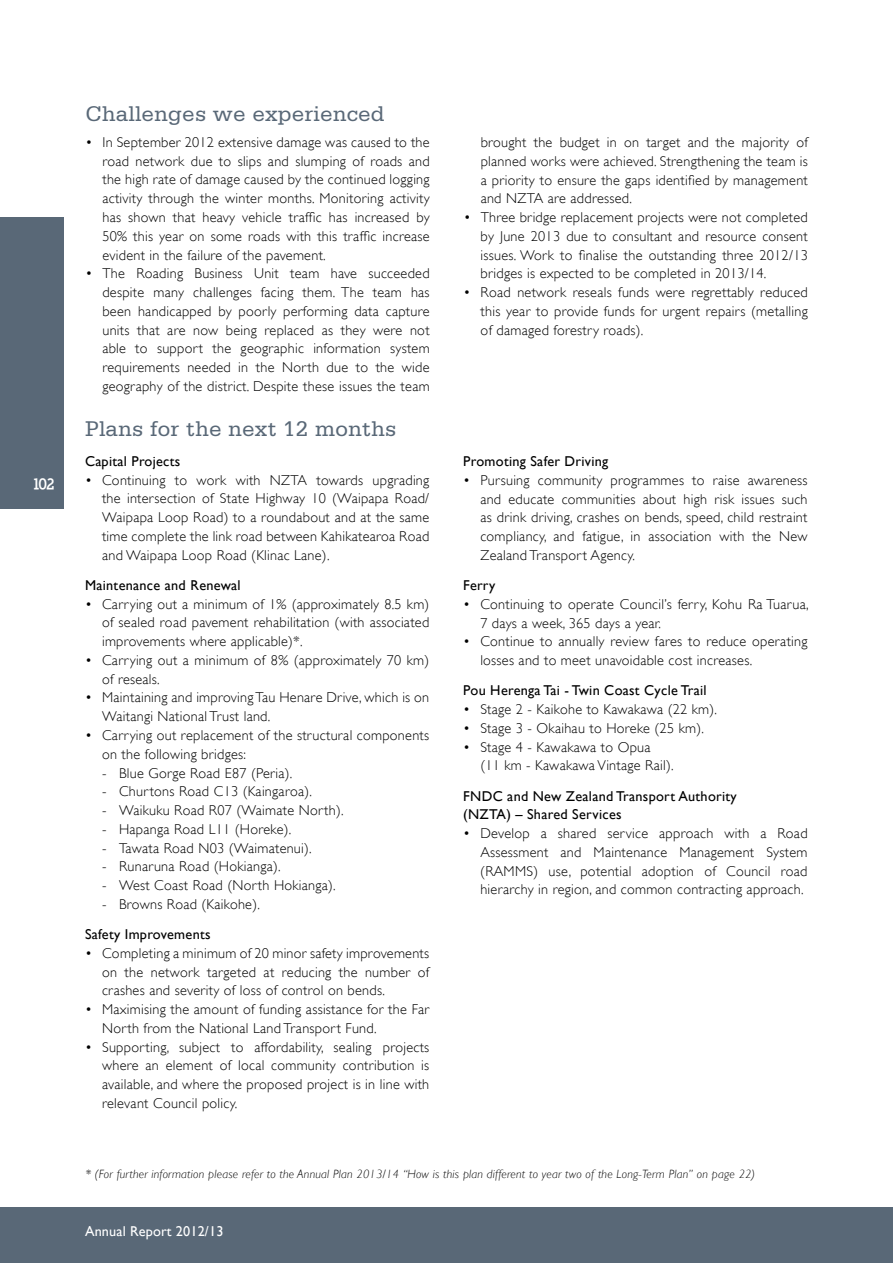
<style>
.page{position:relative;width:893px;height:1263px;background:#fff}
.page>*{position:absolute;margin:0;border:0;box-sizing:border-box;transform-origin:0 0}
.t1{font:22.5px "Serifa Std";letter-spacing:.01em;color:#596877}
.t2{font:900 15px "Nilland";color:#fff}
.t3{font:300 14.25px/18.8px "Gill Sans";letter-spacing:.02em;color:#000;text-align:justify}
.t4{font:14.25px/18.8px "Gill Sans";letter-spacing:.02em;color:#000}
.t5{font:14.25px "Gill Sans";letter-spacing:.01em;color:#fff}
.t6{font:italic 300 12px "Gill Sans";letter-spacing:.02em;color:#000}
</style>
<div class="page">
<div style="left:0;top:217px;width:64px;height:291px;background:#596877"></div>
<div style="left:0;top:1208px;width:893px;height:55px;background:#596877"></div>
<p class="t2" style="left:33px;top:474px;width:24px">102</p>
<h1 class="t1" style="left:85px;top:102px;width:301px">Challenges we experienced</h1>
<p class="t3" style="left:102px;top:133px;width:329px;text-indent:-17px">• In September 2012 extensive damage was caused to the road network due to slips and slumping of roads and the high rate of damage caused by the continued logging activity through the winter months. Monitoring activity has shown that heavy vehicle traffic has increased by 50% this year on some roads with this traffic increase evident in the failure of the pavement.</p>
<p class="t3" style="left:102px;top:264px;width:329px;text-indent:-17px">• The Roading Business Unit team have succeeded despite many challenges facing them. The team has been handicapped by poorly performing data capture units that are now being replaced as they were not able to support the geographic information system requirements needed in the North due to the wide geography of the district. Despite these issues the team</p>
<h1 class="t1" style="left:85px;top:416px;width:313px">Plans for the next 12 months</h1>
<p class="t4" style="left:85px;top:452px;width:97px">Capital Projects</p>
<p class="t3" style="left:102px;top:471px;width:329px;text-indent:-17px">• Continuing to work with NZTA towards upgrading the intersection of State Highway 10 (Waipapa Road/ Waipapa Loop Road) to a roundabout and at the same time complete the link road between Kahikatearoa Road and Waipapa Loop Road (Klinac Lane).</p>
<p class="t4" style="left:85px;top:576px;width:157px">Maintenance and Renewal</p>
<p class="t3" style="left:102px;top:594px;width:329px;text-indent:-17px">• Carrying out a minimum of 1% (approximately 8.5 km) of sealed road pavement rehabilitation (with associated improvements where applicable)*.</p>
<p class="t3" style="left:102px;top:651px;width:329px;text-indent:-17px">• Carrying out a minimum of 8% (approximately 70 km) of reseals.</p>
<p class="t3" style="left:102px;top:688px;width:329px;text-indent:-17px">• Maintaining and improvingTau Henare Drive, which is on<br>Waitangi National Trust land.</p>
<p class="t3" style="left:102px;top:726px;width:329px;text-indent:-17px">• Carrying out replacement of the structural components on the following bridges:</p>
<p class="t3" style="left:102px;top:763px;width:192px">- Blue Gorge Road E87 (Peria).</p>
<p class="t3" style="left:102px;top:782px;width:211px">- Churtons Road C13 (Kaingaroa).</p>
<p class="t3" style="left:102px;top:801px;width:243px">- Waikuku Road R07 (Waimate North).</p>
<p class="t3" style="left:102px;top:820px;width:191px">- Hapanga Road L11 (Horeke).</p>
<p class="t3" style="left:102px;top:838px;width:211px">- Tawata Road N03 (Waimatenui).</p>
<p class="t3" style="left:102px;top:857px;width:180px">- Runaruna Road (Hokianga).</p>
<p class="t3" style="left:102px;top:876px;width:235px">- West Coast Road (North Hokianga).</p>
<p class="t3" style="left:102px;top:895px;width:159px">- Browns Road (Kaikohe).</p>
<p class="t4" style="left:85px;top:925px;width:127px">Safety Improvements</p>
<p class="t3" style="left:102px;top:944px;width:329px;text-indent:-17px">• Completing a minimum of 20 minor safety improvements on the network targeted at reducing the number of crashes and severity of loss of control on bends.</p>
<p class="t3" style="left:102px;top:1000px;width:329px;text-indent:-17px">• Maximising the amount of funding assistance for the Far<br>North from the National Land Transport Fund.</p>
<p class="t3" style="left:102px;top:1037px;width:329px;text-indent:-17px">• Supporting, subject to affordability, sealing projects where an element of local community contribution is available, and where the proposed project is in line with relevant Council policy.</p>
<p class="t3" style="left:481px;top:133px;width:329px">brought the budget in on target and the majority of planned works were achieved. Strengthening the team is a priority to ensure the gaps identified by management and NZTA are addressed.</p>
<p class="t3" style="left:481px;top:208px;width:329px;text-indent:-17px">• Three bridge replacement projects were not completed by June 2013 due to consultant and resource consent issues. Work to finalise the outstanding three 2012/13 bridges is expected to be completed in 2013/14.</p>
<p class="t3" style="left:481px;top:283px;width:329px;text-indent:-17px">• Road network reseals funds were regrettably reduced this year to provide funds for urgent repairs (metalling of damaged forestry roads).</p>
<p class="t4" style="left:463px;top:452px;width:147px">Promoting Safer Driving</p>
<p class="t3" style="left:480px;top:471px;width:329px;text-indent:-17px">• Pursuing community programmes to raise awareness and educate communities about high risk issues such as drink driving, crashes on bends, speed, child restraint compliancy, and fatigue, in association with the New Zealand Transport Agency.</p>
<p class="t4" style="left:463px;top:576px;width:34px">Ferry</p>
<p class="t3" style="left:480px;top:595px;width:330px;text-indent:-17px">• Continuing to operate Council’s ferry, Kohu Ra Tuarua,<br>7 days a week, 365 days a year.</p>
<p class="t3" style="left:480px;top:632px;width:329px;text-indent:-17px">• Continue to annually review fares to reduce operating losses and to meet unavoidable cost increases.</p>
<p class="t4" style="left:463px;top:681px;width:245px">Pou Herenga Tai - Twin Coast Cycle Trail</p>
<p class="t3" style="left:463px;top:700px;width:255px">• Stage 2 - Kaikohe to Kawakawa (22 km).</p>
<p class="t3" style="left:463px;top:719px;width:242px">• Stage 3 - Okaihau to Horeke (25 km).</p>
<p class="t3" style="left:480px;top:737px;width:195px;text-indent:-17px">• Stage 4 - Kawakawa to Opua (11 km - Kawakawa Vintage Rail).</p>
<p class="t4" style="left:463px;top:786px;width:275px">FNDC and New Zealand Transport Authority (NZTA) – Shared Services</p>
<p class="t3" style="left:480px;top:824px;width:329px;text-indent:-17px">• Develop a shared service approach with a Road Assessment and Maintenance Management System (RAMMS) use, potential adoption of Council road hierarchy in region, and common contracting approach.</p>
<p class="t6" style="left:85px;top:1167px;width:671px">* (For further information please refer to the Annual Plan 2013/14 “How is this plan different to year two of the Long-Term Plan” on page 22)</p>
<p class="t5" style="left:85px;top:1223px;width:140px">Annual Report 2012/13</p>
</div>
